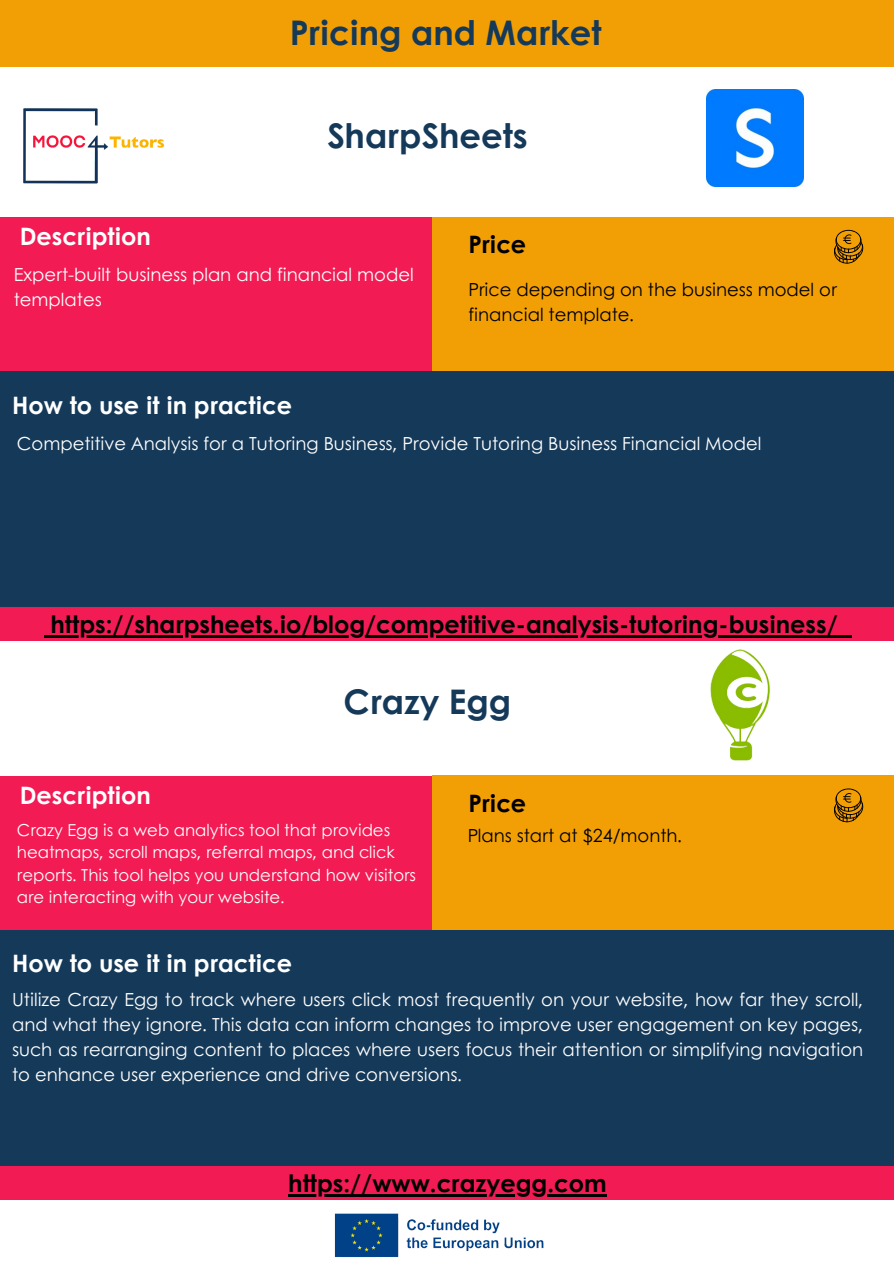
<style>
.page{position:relative;width:894px;height:1264px;background:#fff}
.page>*{position:absolute;margin:0;border:0;box-sizing:border-box;transform-origin:0 0}
.t1{font:700 33.9px "Century Gothic";color:#153959}
.t2{font:700 24px "Century Gothic";color:#000}
.t3{font:700 24px "Century Gothic";color:#fff}
.t4{font:18px/24.8px "Century Gothic";color:#fff}
.t5{font:18px/24.8px "Century Gothic";color:#000}
.t6{font:16.5px/22.5px "Century Gothic";color:#fff}
</style>
<div class="page">
<div style="left:0;top:0;width:893px;height:66px;background:#f29f05"></div>
<img style="left:23px;top:108px;width:141px;height:76px">
<img style="left:334px;top:1213px;width:210px;height:45px">
<div style="left:0;top:217px;width:432px;height:161px;background:#f21b54"></div>
<div style="left:432px;top:217px;width:461px;height:161px;background:#f29f05"></div>
<div style="left:0;top:372px;width:893px;height:236px;background:#153959"></div>
<svg style="left:834px;top:230px;width:29px;height:33px"></svg>
<div style="left:0;top:608px;width:893px;height:33px;background:#f21b54"></div>
<div style="left:0;top:775px;width:432px;height:161px;background:#f21b54"></div>
<div style="left:432px;top:775px;width:461px;height:158px;background:#f29f05"></div>
<div style="left:0;top:930px;width:893px;height:237px;background:#153959"></div>
<svg style="left:834px;top:788px;width:29px;height:34px"></svg>
<div style="left:0;top:1166px;width:893px;height:33px;background:#f21b54"></div>
<img style="left:706px;top:89px;width:97px;height:97px">
<img style="left:710px;top:649px;width:61px;height:112px">
<hr style="left:51px;top:635px;width:786px;height:3px;background:#000">
<hr style="left:837px;top:635px;width:14px;height:3px;background:#000">
<hr style="left:288px;top:1194px;width:318px;height:2px;background:#000">
<p class="t1" style="left:290px;top:7px;width:313px">Pricing and Market</p>
<h2 class="t1" style="left:327px;top:110px;width:202px">SharpSheets</h2>
<p class="t3" style="left:20px;top:218px;width:133px">Description</p>
<p class="t4" style="left:14px;top:261px;width:401px">Expert-built business plan and financial model templates</p>
<h2 class="t2" style="left:468px;top:226px;width:59px">Price</h2>
<p class="t5" style="left:468px;top:276px;width:370px">Price depending on the business model or financial template.</p>
<h2 class="t3" style="left:12px;top:386px;width:281px">How to use it in practice</h2>
<p class="t4" style="left:17px;top:430px;width:745px">Competitive Analysis for a Tutoring Business, Provide Tutoring Business Financial Model</p>
<p class="t2" style="left:51px;top:606px;width:788px">https://sharpsheets.io/blog/competitive-analysis-tutoring-business/</p>
<h2 class="t1" style="left:343px;top:675px;width:169px">Crazy Egg</h2>
<h2 class="t3" style="left:20px;top:776px;width:133px">Description</h2>
<p class="t6" style="left:17px;top:817px;width:400px">Crazy Egg is a web analytics tool that provides heatmaps, scroll maps, referral maps, and click reports. This tool helps you understand how visitors are interacting with your website.</p>
<h1 class="t2" style="left:468px;top:785px;width:59px">Price</h1>
<h2 class="t5" style="left:467px;top:822px;width:216px">Plans start at $24/month.</h2>
<p class="t3" style="left:12px;top:945px;width:281px">How to use it in practice</p>
<p class="t4" style="left:12px;top:986px;width:852px;text-align:justify">Utilize Crazy Egg to track where users click most frequently on your website, how far they scroll, and what they ignore. This data can inform changes to improve user engagement on key pages, such as rearranging content to places where users focus their attention or simplifying navigation to enhance user experience and drive conversions.</p>
<h2 class="t2" style="left:288px;top:1164px;width:320px">https://www.crazyegg.com</h2>
</div>
